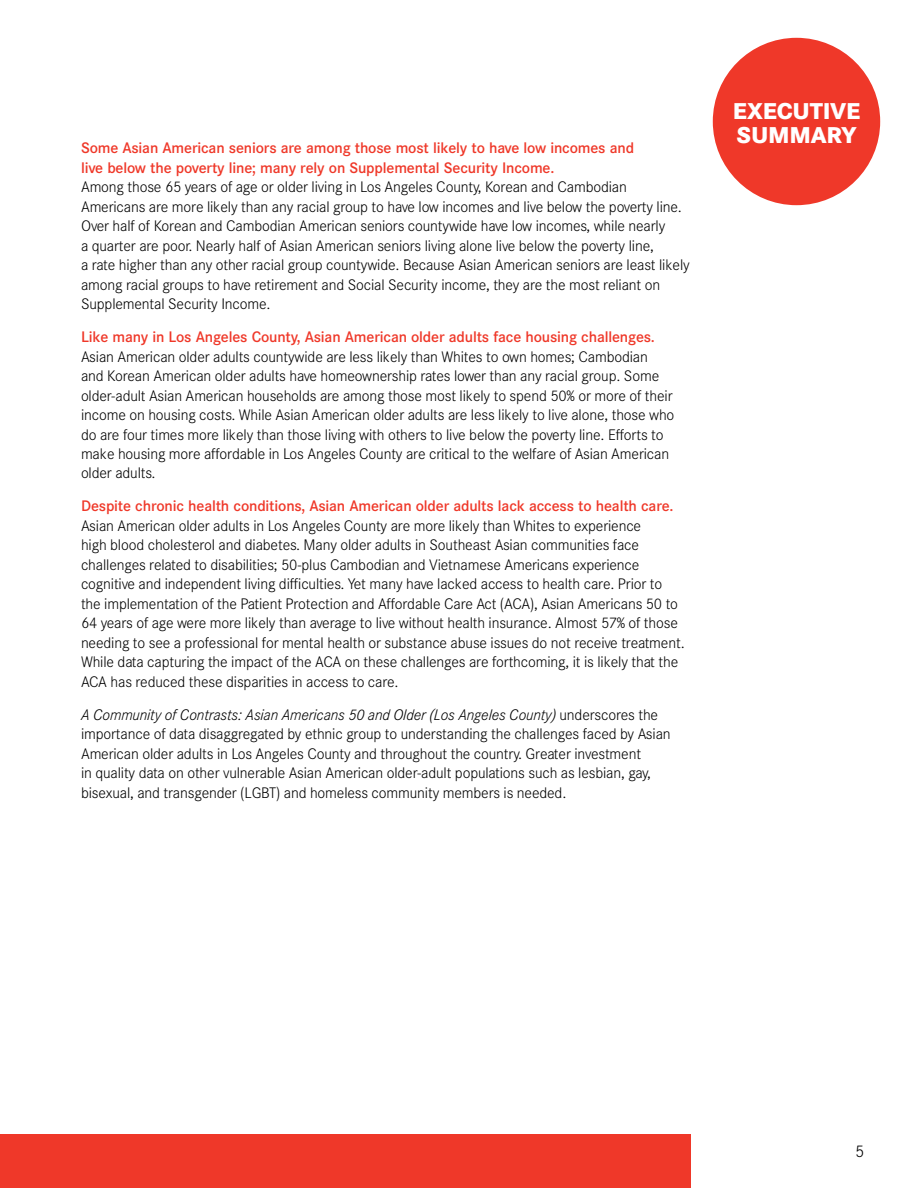
<style>
.page{position:relative;width:918px;height:1188px;background:#fff}
.page>*{position:absolute;margin:0;border:0;box-sizing:border-box;transform-origin:0 0}
.t1{font:800 22.5px/24px "Corporate S";letter-spacing:-.01em;color:#fff}
.t2{font:300 16.5px "Corporate S";color:#000}
.t3{font:300 15px/19.5px "Corporate S";letter-spacing:-.01em;color:#000}
.t4{font:500 15px/19.5px "Corporate S";letter-spacing:-.01em;color:#ef3829}
.s1{font-style:italic}
</style>
<div class="page">
<div style="left:0;top:1134px;width:691px;height:54px;background:#ef3829"></div>
<div style="left:713px;top:38px;width:167px;height:167px;background:#ef3829;border-radius:50%"></div>
<p class="t4" style="left:81px;top:138px;width:555px">Some Asian American seniors are among those most likely to have low incomes and live below the poverty line; many rely on Supplemental Security Income.</p>
<p class="t3" style="left:81px;top:177px;width:610px">Among those 65 years of age or older living in Los Angeles County, Korean and Cambodian Americans are more likely than any racial group to have low incomes and live below the poverty line.<br>Over half of Korean and Cambodian American seniors countywide have low incomes, while nearly<br>a quarter are poor. Nearly half of Asian American seniors living alone live below the poverty line,<br>a rate higher than any other racial group countywide. Because Asian American seniors are least likely among racial groups to have retirement and Social Security income, they are the most reliant on Supplemental Security Income.</p>
<p class="t4" style="left:81px;top:327px;width:575px">Like many in Los Angeles County, Asian American older adults face housing challenges.</p>
<p class="t3" style="left:81px;top:347px;width:595px">Asian American older adults countywide are less likely than Whites to own homes; Cambodian and Korean American older adults have homeownership rates lower than any racial group. Some older-adult Asian American households are among those most likely to spend 50% or more of their income on housing costs. While Asian American older adults are less likely to live alone, those who do are four times more likely than those living with others to live below the poverty line. Efforts to make housing more affordable in Los Angeles County are critical to the welfare of Asian American older adults.</p>
<p class="t4" style="left:81px;top:497px;width:594px">Despite chronic health conditions, Asian American older adults lack access to health care.</p>
<p class="t3" style="left:81px;top:516px;width:605px">Asian American older adults in Los Angeles County are more likely than Whites to experience<br>high blood cholesterol and diabetes. Many older adults in Southeast Asian communities face challenges related to disabilities; 50-plus Cambodian and Vietnamese Americans experience cognitive and independent living difficulties. Yet many have lacked access to health care. Prior to the implementation of the Patient Protection and Affordable Care Act (ACA), Asian Americans 50 to 64 years of age were more likely than average to live without health insurance. Almost 57% of those needing to see a professional for mental health or substance abuse issues do not receive treatment.<br>While data capturing the impact of the ACA on these challenges are forthcoming, it is likely that the ACA has reduced these disparities in access to care.</p>
<p class="t3" style="left:81px;top:705px;width:591px"><span class="s1">A Community of Contrasts: Asian Americans 50 and Older (Los Angeles County)</span> underscores the importance of data disaggregated by ethnic group to understanding the challenges faced by Asian American older adults in Los Angeles County and throughout the country. Greater investment<br>in quality data on other vulnerable Asian American older-adult populations such as lesbian, gay, bisexual, and transgender (LGBT) and homeless community members is needed.</p>
<h1 class="t1" style="left:733px;top:99px;width:129px">EXECUTIVE<br>SUMMARY</h1>
<p class="t2" style="left:855px;top:1141px;width:11px">5</p>
</div>
